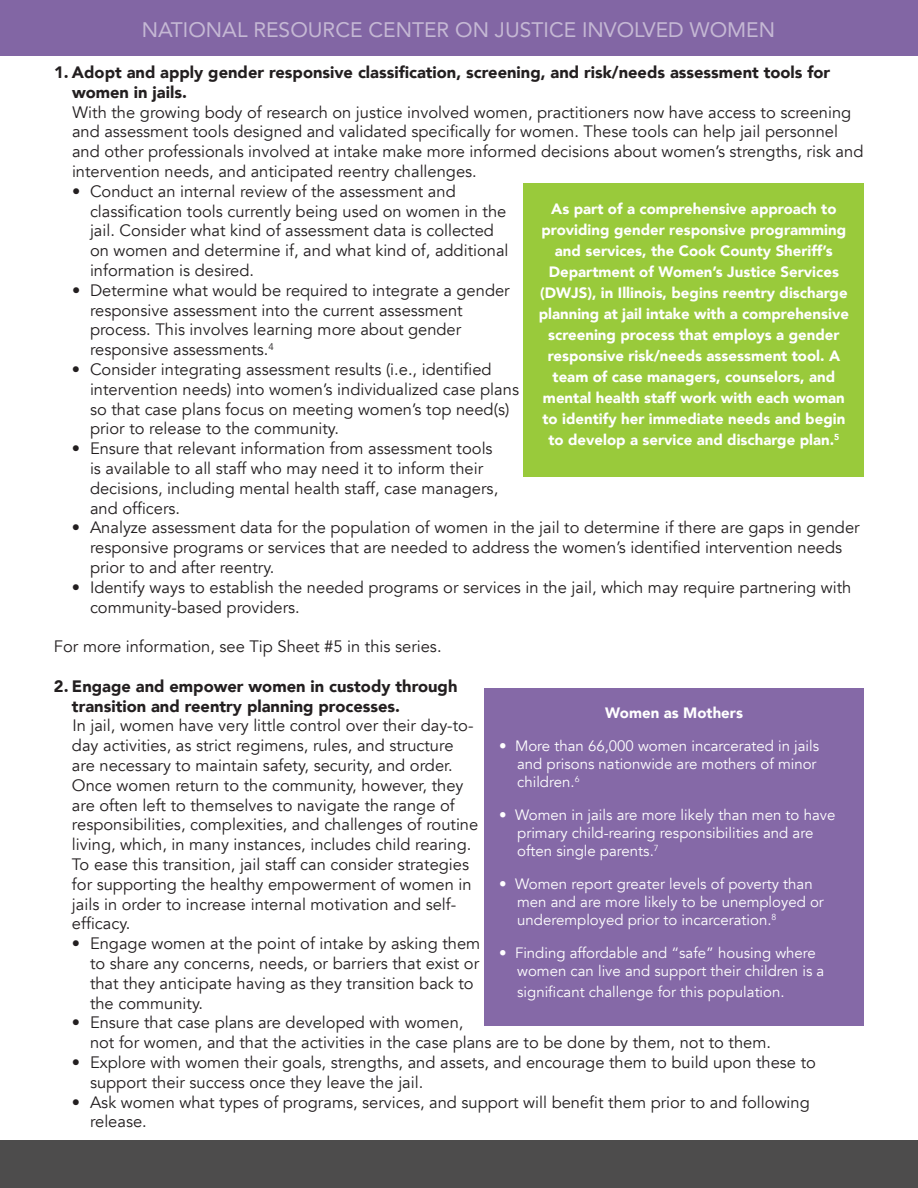
<style>
.page{position:relative;width:918px;height:1188px;background:#fff}
.page>*{position:absolute;margin:0;border:0;box-sizing:border-box;transform-origin:0 0}
.t1{font:21px "Avenir";color:#c5b8d4}
.t2{font:16.5px/19.8px "Avenir";color:#231f20}
.t3{font:900 16.5px/19.8px "Avenir";color:#231f20}
.t4{font:900 15px/21px "Avenir";color:#fff;text-align:center}
.t5{font:15px/18px "Avenir";color:#fff}
</style>
<div class="page">
<div style="left:0;top:1px;width:918px;height:55px;background:#8266a4"></div>
<div style="left:0;top:1141px;width:918px;height:47px;background:#4d4c4c"></div>
<div style="left:524px;top:184px;width:340px;height:293px;background:#99ca3b"></div>
<div style="left:484px;top:688px;width:380px;height:337px;background:#8569a7"></div>
<p class="t1" style="left:142px;top:13px;width:635px">NATIONAL RESOURCE CENTER ON JUSTICE INVOLVED WOMEN</p>
<p class="t3" style="left:72px;top:62px;width:760px;text-indent:-18px">1. Adopt and apply gender responsive classification, screening, and risk/needs assessment tools for women in jails.</p>
<p class="t2" style="left:72px;top:102px;width:793px">With the growing body of research on justice involved women, practitioners now have access to screening and assessment tools designed and validated specifically for women. These tools can help jail personnel and other professionals involved at intake make more informed decisions about women’s strengths, risk and intervention needs, and anticipated reentry challenges.</p>
<p class="t2" style="left:90px;top:182px;width:420px;text-indent:-18px">• Conduct an internal review of the assessment and classification tools currently being used on women in the jail. Consider what kind of assessment data is collected on women and determine if, and what kind of, additional information is desired.</p>
<p class="t2" style="left:90px;top:281px;width:421px;text-indent:-18px">• Determine what would be required to integrate a gender responsive assessment into the current assessment process. This involves learning more about gender responsive assessments.<sup>4</sup></p>
<p class="t2" style="left:90px;top:360px;width:431px;text-indent:-18px">• Consider integrating assessment results (i.e., identified intervention needs) into women’s individualized case plans so that case plans focus on meeting women’s top need(s) prior to release to the community.</p>
<p class="t2" style="left:90px;top:439px;width:410px;text-indent:-18px">• Ensure that relevant information from assessment tools is available to all staff who may need it to inform their decisions, including mental health staff, case managers, and officers.</p>
<p class="t2" style="left:90px;top:518px;width:771px;text-indent:-18px">• Analyze assessment data for the population of women in the jail to determine if there are gaps in gender responsive programs or services that are needed to address the women’s identified intervention needs prior to and after reentry.</p>
<p class="t2" style="left:90px;top:578px;width:763px;text-indent:-18px">• Identify ways to establish the needed programs or services in the jail, which may require partnering with community-based providers.</p>
<p class="t2" style="left:54px;top:637px;width:389px">For more information, see Tip Sheet #5 in this series.</p>
<p class="t3" style="left:72px;top:676px;width:387px;text-indent:-18px">2. Engage and empower women in custody through transition and reentry planning processes.</p>
<p class="t2" style="left:72px;top:716px;width:408px">In jail, women have very little control over their day-to&shy;day activities, as strict regimens, rules, and structure are necessary to maintain safety, security, and order.<br>Once women return to the community, however, they are often left to themselves to navigate the range of responsibilities, complexities, and challenges of routine living, which, in many instances, includes child rearing.<br>To ease this transition, jail staff can consider strategies for supporting the healthy empowerment of women in jails in order to increase internal motivation and self&shy;efficacy.</p>
<p class="t2" style="left:90px;top:934px;width:392px;text-indent:-18px">• Engage women at the point of intake by asking them to share any concerns, needs, or barriers that exist or that they anticipate having as they transition back to the community.</p>
<p class="t2" style="left:90px;top:1013px;width:683px;text-indent:-18px">• Ensure that case plans are developed with women,<br>not for women, and that the activities in the case plans are to be done by them, not to them.</p>
<p class="t2" style="left:90px;top:1053px;width:727px;text-indent:-18px">• Explore with women their goals, strengths, and assets, and encourage them to build upon these to support their success once they leave the jail.</p>
<p class="t2" style="left:90px;top:1092px;width:721px;text-indent:-18px">• Ask women what types of programs, services, and support will benefit them prior to and following release.</p>
<p class="t4" style="left:539px;top:197px;width:312px">As part of a comprehensive approach to providing gender responsive programming and services, the Cook County Sheriff’s Department of Women’s Justice Services (DWJS), in Illinois, begins reentry discharge planning at jail intake with a comprehensive screening process that employs a gender responsive risk/needs assessment tool. A team of case managers, counselors, and mental health staff work with each woman to identify her immediate needs and begin to develop a service and discharge plan.<sup>5</sup></p>
<p class="t4" style="left:605px;top:702px;width:139px">Women as Mothers</p>
<p class="t5" style="left:517px;top:737px;width:304px;text-indent:-18px">• More than 66,000 women incarcerated in jails and prisons nationwide are mothers of minor children.<sup>6</sup></p>
<p class="t5" style="left:517px;top:806px;width:320px;text-indent:-18px">• Women in jails are more likely than men to have primary child-rearing responsibilities and are often single parents.<sup>7</sup></p>
<p class="t5" style="left:517px;top:875px;width:308px;text-indent:-18px">• Women report greater levels of poverty than men and are more likely to be unemployed or underemployed prior to incarceration.<sup>8</sup></p>
<p class="t5" style="left:517px;top:944px;width:309px;text-indent:-18px">• Finding affordable and “safe” housing where women can live and support their children is a</p>
<p class="t5" style="left:517px;top:983px;width:269px">significant challenge for this population.</p>
</div>
